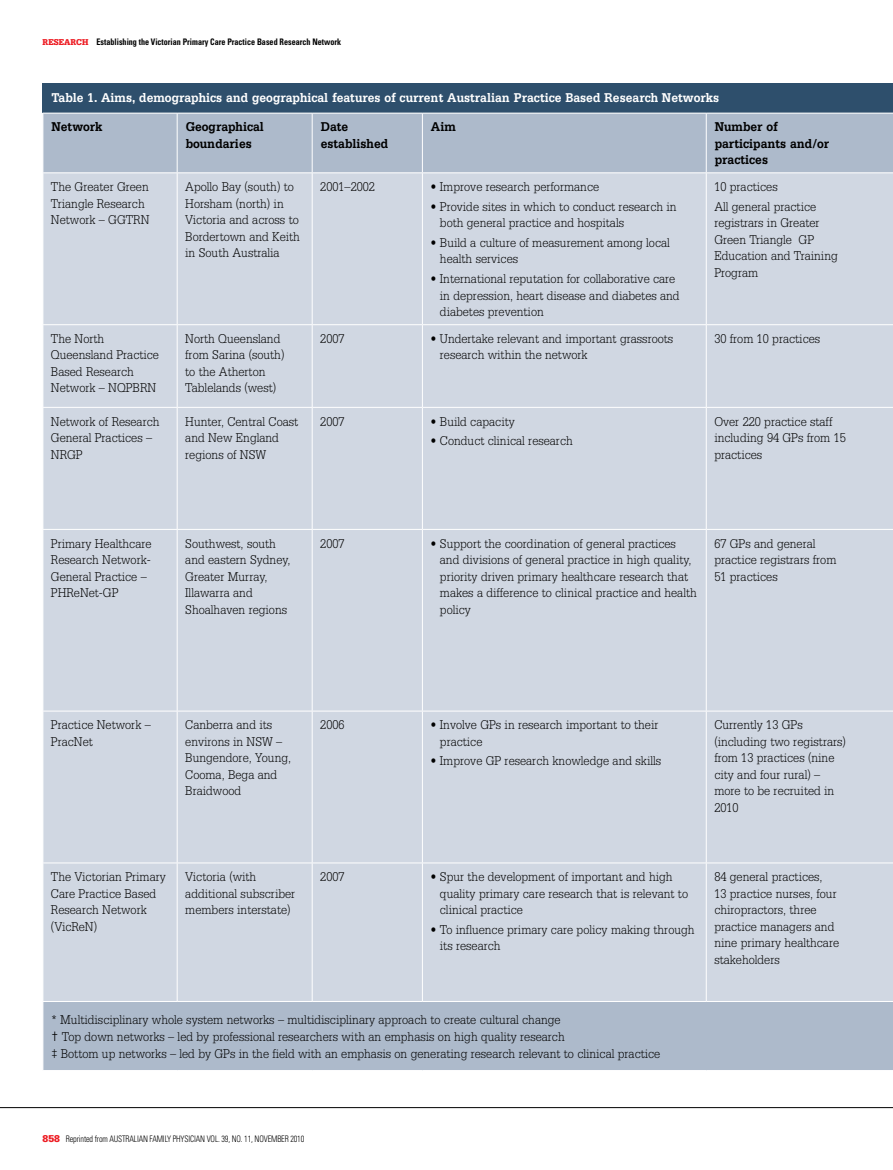
<style>
.page{position:relative;width:893px;height:1170px;background:#fff}
.page>*{position:absolute;margin:0;border:0;box-sizing:border-box;transform-origin:0 0}
.t1{font:300 13.5px/16.5px "Serifa LT";color:#000;scale:.9 1}
.t2{font:700 13.5px "Serifa LT";color:#fff;scale:.9 1}
.t3{font:700 13.5px/16.5px "Serifa LT";color:#000;scale:.9 1}
.t4{font:700 condensed 9px "Univers LT";color:#000;scale:.9 1}
.t5{font:300 condensed 9px "Univers LT";letter-spacing:-.015em;color:#000;scale:.9 1}
.s1{font-family:"Serifa LT";font-weight:900;font-stretch:normal;color:#ed1d24}
.s2{font-family:"Frutiger LT"}
.s3{font-family:"Serifa LT";font-weight:900;font-stretch:normal;font-size:10.5px;color:#ed1d24}
</style>
<div class="page">
<hr style="left:0;top:1107px;width:893px;height:1px;background:#000">
<div style="left:43px;top:84px;width:850px;height:29px;background:#2e4f6c"></div>
<div style="left:44px;top:114px;width:849px;height:956px;background:#adbacb"></div>
<div style="left:44px;top:173px;width:849px;height:828px;background:#d0d7e2"></div>
<hr style="left:177px;top:113px;width:1px;height:59px;background:#fff">
<hr style="left:312px;top:113px;width:1px;height:59px;background:#fff">
<hr style="left:422px;top:113px;width:1px;height:59px;background:#fff">
<hr style="left:706px;top:113px;width:1px;height:59px;background:#fff">
<hr style="left:177px;top:173px;width:1px;height:151px;background:#fff">
<hr style="left:312px;top:173px;width:1px;height:151px;background:#fff">
<hr style="left:422px;top:173px;width:1px;height:151px;background:#fff">
<hr style="left:706px;top:173px;width:1px;height:151px;background:#fff">
<hr style="left:43px;top:324px;width:134px;height:1px;background:#fff">
<hr style="left:177px;top:324px;width:135px;height:1px;background:#fff">
<hr style="left:177px;top:325px;width:1px;height:82px;background:#fff">
<hr style="left:312px;top:324px;width:110px;height:1px;background:#fff">
<hr style="left:312px;top:325px;width:1px;height:82px;background:#fff">
<hr style="left:422px;top:324px;width:284px;height:1px;background:#fff">
<hr style="left:422px;top:325px;width:1px;height:82px;background:#fff">
<hr style="left:706px;top:324px;width:187px;height:1px;background:#fff">
<hr style="left:706px;top:325px;width:1px;height:82px;background:#fff">
<hr style="left:43px;top:407px;width:134px;height:1px;background:#fff">
<hr style="left:177px;top:407px;width:135px;height:1px;background:#fff">
<hr style="left:177px;top:407px;width:1px;height:122px;background:#fff">
<hr style="left:312px;top:407px;width:110px;height:1px;background:#fff">
<hr style="left:312px;top:407px;width:1px;height:122px;background:#fff">
<hr style="left:422px;top:407px;width:284px;height:1px;background:#fff">
<hr style="left:422px;top:407px;width:1px;height:122px;background:#fff">
<hr style="left:706px;top:407px;width:187px;height:1px;background:#fff">
<hr style="left:706px;top:407px;width:1px;height:122px;background:#fff">
<hr style="left:43px;top:529px;width:134px;height:1px;background:#fff">
<hr style="left:177px;top:529px;width:135px;height:1px;background:#fff">
<hr style="left:177px;top:529px;width:1px;height:181px;background:#fff">
<hr style="left:312px;top:529px;width:110px;height:1px;background:#fff">
<hr style="left:312px;top:529px;width:1px;height:181px;background:#fff">
<hr style="left:422px;top:529px;width:284px;height:1px;background:#fff">
<hr style="left:422px;top:529px;width:1px;height:181px;background:#fff">
<hr style="left:706px;top:529px;width:187px;height:1px;background:#fff">
<hr style="left:706px;top:529px;width:1px;height:181px;background:#fff">
<hr style="left:43px;top:710px;width:134px;height:1px;background:#fff">
<hr style="left:177px;top:710px;width:135px;height:1px;background:#fff">
<hr style="left:177px;top:711px;width:1px;height:151px;background:#fff">
<hr style="left:312px;top:710px;width:110px;height:1px;background:#fff">
<hr style="left:312px;top:711px;width:1px;height:151px;background:#fff">
<hr style="left:422px;top:710px;width:284px;height:1px;background:#fff">
<hr style="left:422px;top:711px;width:1px;height:151px;background:#fff">
<hr style="left:706px;top:710px;width:187px;height:1px;background:#fff">
<hr style="left:706px;top:711px;width:1px;height:151px;background:#fff">
<hr style="left:43px;top:862px;width:134px;height:1px;background:#fff">
<hr style="left:177px;top:862px;width:135px;height:1px;background:#fff">
<hr style="left:177px;top:863px;width:1px;height:138px;background:#fff">
<hr style="left:312px;top:862px;width:110px;height:1px;background:#fff">
<hr style="left:312px;top:863px;width:1px;height:138px;background:#fff">
<hr style="left:422px;top:862px;width:284px;height:1px;background:#fff">
<hr style="left:422px;top:863px;width:1px;height:138px;background:#fff">
<hr style="left:706px;top:862px;width:187px;height:1px;background:#fff">
<hr style="left:706px;top:863px;width:1px;height:138px;background:#fff">
<hr style="left:43px;top:172px;width:134px;height:1px;background:#fff">
<hr style="left:177px;top:172px;width:135px;height:1px;background:#fff">
<hr style="left:312px;top:172px;width:110px;height:1px;background:#fff">
<hr style="left:422px;top:172px;width:284px;height:1px;background:#fff">
<hr style="left:706px;top:172px;width:187px;height:1px;background:#fff">
<hr style="left:43px;top:1001px;width:134px;height:1px;background:#fff">
<hr style="left:177px;top:1001px;width:135px;height:1px;background:#fff">
<hr style="left:312px;top:1001px;width:110px;height:1px;background:#fff">
<hr style="left:422px;top:1001px;width:284px;height:1px;background:#fff">
<hr style="left:706px;top:1001px;width:187px;height:1px;background:#fff">
<p class="t4" style="left:43px;top:36px;width:333px"><span class="s1">RESEARCH</span> Establishing the Victorian Primary Care Practice Based Research Network</p>
<p class="t2" style="left:51px;top:90px;width:744px">Table 1. Aims, demographics and geographical features of current Australian Practice Based Research Networks</p>
<p class="t3" style="left:51px;top:119px;width:59px">Network</p>
<p class="t3" style="left:186px;top:119px;width:89px">Geographical boundaries</p>
<p class="t3" style="left:321px;top:119px;width:77px">Date established</p>
<p class="t3" style="left:431px;top:119px;width:29px">Aim</p>
<p class="t3" style="left:715px;top:119px;width:129px">Number of participants and/or practices</p>
<p class="t1" style="left:51px;top:178px;width:111px">The Greater Green<br>Triangle Research<br>Network – GGTRN</p>
<p class="t1" style="left:185px;top:178px;width:129px">Apollo Bay (south) to<br>Horsham (north) in<br>Victoria and across to<br>Bordertown and Keith in South Australia</p>
<p class="t1" style="left:320px;top:178px;width:62px">2001–2002</p>
<p class="t1" style="left:430px;top:178px;width:189px">• Improve research performance</p>
<p class="t1" style="left:714px;top:177px;width:115px;line-height:19.6px">10 practices<br>All general practice</p>
<p class="t1" style="left:714px;top:215px;width:139px">registrars in Greater<br>Green Triangle GP<br>Education and Training<br>Program</p>
<p class="t1" style="left:440px;top:198px;width:265px;text-indent:-9px">• Provide sites in which to conduct research in both general practice and hospitals</p>
<p class="t1" style="left:440px;top:234px;width:257px;text-indent:-9px">• Build a culture of measurement among local health services</p>
<p class="t1" style="left:440px;top:270px;width:268px;text-indent:-9px">• International reputation for collaborative care in depression, heart disease and diabetes and diabetes prevention</p>
<p class="t1" style="left:51px;top:330px;width:121px">The North<br>Queensland Practice<br>Based Research<br>Network – NQPBRN</p>
<p class="t1" style="left:185px;top:330px;width:112px">North Queensland from Sarina (south) to the Atherton<br>Tablelands (west)</p>
<p class="t1" style="left:320px;top:330px;width:28px">2007</p>
<p class="t1" style="left:440px;top:330px;width:261px;text-indent:-9px">• Undertake relevant and important grassroots research within the network</p>
<p class="t1" style="left:714px;top:330px;width:119px">30 from 10 practices</p>
<p class="t1" style="left:51px;top:413px;width:122px">Network of Research<br>General Practices –<br>NRGP</p>
<p class="t1" style="left:185px;top:413px;width:127px">Hunter, Central Coast and New England regions of NSW</p>
<p class="t1" style="left:320px;top:413px;width:28px">2007</p>
<p class="t1" style="left:430px;top:413px;width:95px">• Build capacity</p>
<p class="t1" style="left:714px;top:413px;width:148px">Over 220 practice staff including 94 GPs from 15 practices</p>
<p class="t1" style="left:430px;top:432px;width:160px">• Conduct clinical research</p>
<p class="t1" style="left:51px;top:535px;width:113px">Primary Healthcare<br>Research Network-<br>General Practice –<br>PHReNet-GP</p>
<p class="t1" style="left:185px;top:535px;width:119px">Southwest, south and eastern Sydney,<br>Greater Murray,<br>Illawarra and<br>Shoalhaven regions</p>
<p class="t1" style="left:320px;top:535px;width:28px">2007</p>
<p class="t1" style="left:440px;top:535px;width:287px;text-indent:-9px">• Support the coordination of general practices and divisions of general practice in high quality, priority driven primary healthcare research that makes a difference to clinical practice and health policy</p>
<p class="t1" style="left:714px;top:535px;width:137px">67 GPs and general practice registrars from<br>51 practices</p>
<p class="t1" style="left:51px;top:716px;width:112px">Practice Network –<br>PracNet</p>
<p class="t1" style="left:185px;top:716px;width:119px">Canberra and its environs in NSW –<br>Bungendore, Young,<br>Cooma, Bega and<br>Braidwood</p>
<p class="t1" style="left:320px;top:716px;width:28px">2006</p>
<p class="t1" style="left:440px;top:716px;width:244px;text-indent:-9px">• Involve GPs in research important to their practice</p>
<p class="t1" style="left:430px;top:753px;width:258px">• Improve GP research knowledge and skills</p>
<p class="t1" style="left:714px;top:716px;width:148px">Currently 13 GPs (including two registrars) from 13 practices (nine city and four rural) – more to be recruited in<br>2010</p>
<p class="t1" style="left:51px;top:868px;width:129px">The Victorian Primary<br>Care Practice Based<br>Research Network (VicReN)</p>
<p class="t1" style="left:185px;top:868px;width:124px">Victoria (with additional subscriber members interstate)</p>
<p class="t1" style="left:320px;top:868px;width:28px">2007</p>
<p class="t1" style="left:440px;top:868px;width:277px;text-indent:-9px">• Spur the development of important and high quality primary care research that is relevant to clinical practice</p>
<p class="t1" style="left:440px;top:921px;width:285px;text-indent:-9px">• To influence primary care policy making through its research</p>
<p class="t1" style="left:714px;top:868px;width:140px">84 general practices,<br>13 practice nurses, four chiropractors, three practice managers and nine primary healthcare stakeholders</p>
<p class="t1" style="left:51px;top:1011px;width:678px">* Multidisciplinary whole system networks – multidisciplinary approach to create cultural change<br><span class="s2">†</span> Top down networks – led by professional researchers with an emphasis on high quality research<br>‡ Bottom up networks – led by GPs in the field with an emphasis on generating research relevant to clinical practice</p>
<p class="t5" style="left:43px;top:1133px;width:292px"><span class="s3">858</span> REPRINTED FROM AUSTRALIAN FAMILY PHYSICIAN VOL. 39, NO. 11, NOVEMBER 2010</p>
</div>
